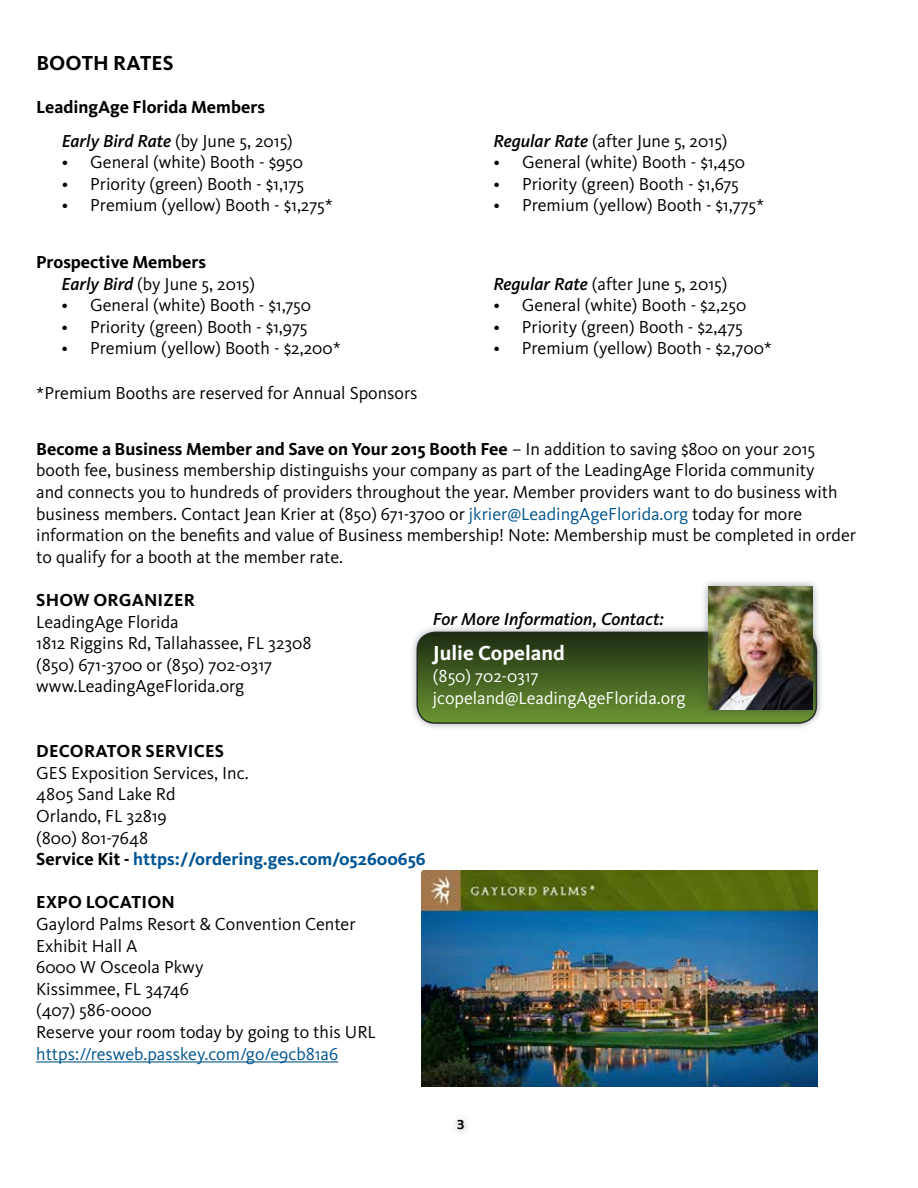
<style>
.page{position:relative;width:918px;height:1188px;background:#fff}
.page>*{position:absolute;margin:0;border:0;box-sizing:border-box;transform-origin:0 0}
.t1{font:700 21px "Kievit OT";color:#fff}
.t2{font:700 21px "Kievit OT";letter-spacing:.01em;color:#000}
.t3{font:18px/21.6px "Kievit OT";color:#000}
.t4{font:700 18px/21.6px "Kievit OT";color:#000}
.t5{font:18px/21.6px "Kievit OT";color:#fff}
.t6{font:18px "Kievit OT";color:#00548e}
.t7{font:italic 500 18px "Kievit OT";color:#000}
.t8{font:15px "Berlin Sans FB";color:#000}
.s1{font-weight:500;font-style:italic}
.s2{font-weight:400}
.s3{font-weight:700}
.s4{color:#00548e}
.s5{font-weight:700;color:#005596}
</style>
<div class="page">
<div style="left:450px;top:1113px;width:22px;height:24px;background:#3f454f;opacity:.55"></div>
<hr style="left:36px;top:1061px;width:302px;height:2px;background:#00548e">
<div style="left:409px;top:624px;width:415px;height:108px;background:#3f454f;opacity:.55"></div>
<div style="left:417px;top:632px;width:399px;height:91px;background:linear-gradient(to bottom,#1b2a10,#6c9633);border-radius:18px"></div>
<div style="left:416px;top:632px;width:401px;height:92px;border:2px solid #3f454f;border-radius:18px"></div>
<div style="left:700px;top:578px;width:121px;height:140px;background:#3f454f;opacity:.55"></div>
<img style="left:708px;top:586px;width:104px;height:123px">
<img style="left:421px;top:870px;width:396px;height:217px">
<p class="t2" style="left:36px;top:50px;width:139px">BOOTH RATES</p>
<p class="t4" style="left:36px;top:96px;width:230px">LeadingAge Florida Members</p>
<p class="t3" style="left:62px;top:130px;width:233px"><span class="s1">Early Bird Rate</span> (by June 5, 2015)</p>
<p class="t3" style="left:62px;top:152px;width:243px">• General (white) Booth - $950</p>
<p class="t3" style="left:62px;top:173px;width:244px">• Priority (green) Booth - $1,175</p>
<p class="t3" style="left:62px;top:195px;width:273px">• Premium (yellow) Booth - $1,275*</p>
<p class="t4" style="left:62px;top:251px;width:195px;text-indent:-26px">Prospective Members<br><span class="s1">Early Bird</span> <span class="s2">(by June 5, 2015)</span></p>
<p class="t3" style="left:62px;top:295px;width:251px">• General (white) Booth - $1,750</p>
<p class="t3" style="left:62px;top:316px;width:247px">• Priority (green) Booth - $1,975</p>
<p class="t3" style="left:62px;top:338px;width:281px">• Premium (yellow) Booth - $2,200*</p>
<p class="t3" style="left:36px;top:382px;width:383px">*Premium Booths are reserved for Annual Sponsors</p>
<p class="t3" style="left:494px;top:130px;width:235px"><span class="s1">Regular Rate</span> (after June 5, 2015)</p>
<p class="t3" style="left:494px;top:152px;width:253px">• General (white) Booth - $1,450</p>
<p class="t3" style="left:494px;top:173px;width:247px">• Priority (green) Booth - $1,675</p>
<p class="t3" style="left:494px;top:195px;width:272px">• Premium (yellow) Booth - $1,775*</p>
<p class="t3" style="left:493px;top:273px;width:236px"><span class="s1">Regular Rate</span> (after June 5, 2015)</p>
<p class="t3" style="left:493px;top:295px;width:254px">• General (white) Booth - $2,250</p>
<p class="t3" style="left:493px;top:316px;width:251px">• Priority (green) Booth - $2,475</p>
<p class="t3" style="left:493px;top:338px;width:280px">• Premium (yellow) Booth - $2,700*</p>
<p class="t3" style="left:36px;top:438px;width:821px"><span class="s3">Become a Business Member and Save on Your 2015 Booth Fee</span> – In addition to saving $800 on your 2015 booth fee, business membership distinguishs your company as part of the LeadingAge Florida community<br>and connects you to hundreds of providers throughout the year. Member providers want to do business with business members. Contact Jean Krier at (850) 671-3700 or <span class="s4">jkrier@LeadingAgeFlorida.org</span> today for more information on the benefits and value of Business membership! Note: Membership must be completed in order to qualify for a booth at the member rate.</p>
<p class="t4" style="left:36px;top:589px;width:160px">SHOW ORGANIZER</p>
<p class="t3" style="left:36px;top:611px;width:277px">LeadingAge Florida<br>1812 Riggins Rd, Tallahassee, FL 32308 (850) 671-3700 or (850) 702-0317 www.LeadingAgeFlorida.org</p>
<p class="t7" style="left:433px;top:609px;width:232px">For More Information, Contact:</p>
<p class="t1" style="left:433px;top:641px;width:133px">Julie Copeland</p>
<p class="t5" style="left:433px;top:666px;width:254px">(850) 702-0317 jcopeland@LeadingAgeFlorida.org</p>
<p class="t4" style="left:36px;top:740px;width:189px">DECORATOR SERVICES</p>
<p class="t3" style="left:36px;top:762px;width:391px">GES Exposition Services, Inc.<br>4805 Sand Lake Rd<br>Orlando, FL 32819<br>(800) 801-7648<br><span class="s3">Service Kit -</span> <span class="s5">https://ordering.ges.com/052600656</span></p>
<p class="t4" style="left:36px;top:891px;width:140px">EXPO LOCATION</p>
<p class="t3" style="left:36px;top:914px;width:341px">Gaylord Palms Resort &amp; Convention Center<br>Exhibit Hall A<br>6000 W Osceola Pkwy<br>Kissimmee, FL 34746<br>(407) 586-0000<br>Reserve your room today by going to this URL</p>
<p class="t6" style="left:36px;top:1044px;width:303px">https://resweb.passkey.com/go/e9cb81a6</p>
<p class="t8" style="left:457px;top:1116px;width:9px">3</p>
</div>
